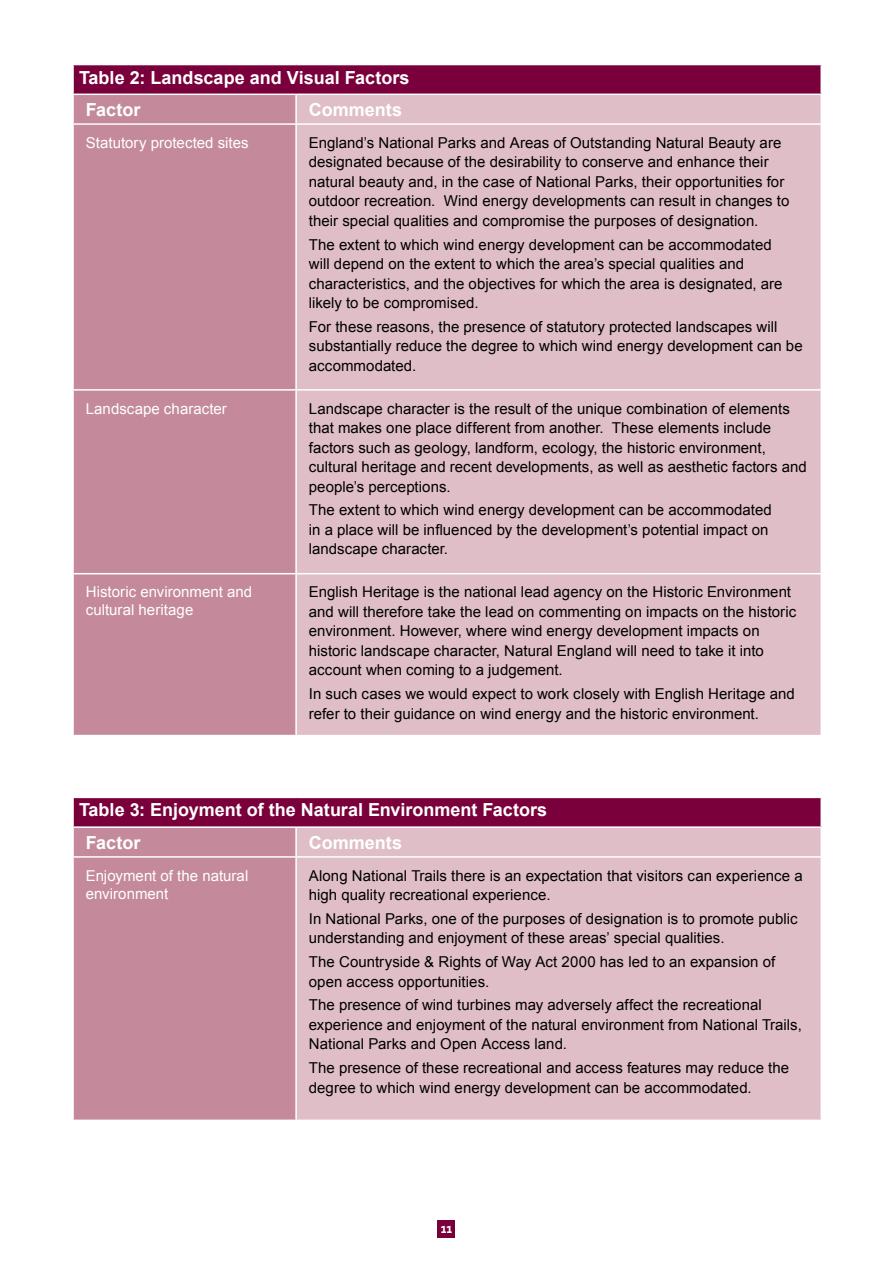
<style>
.page{position:relative;width:893px;height:1263px;background:#fff}
.page>*{position:absolute;margin:0;border:0;box-sizing:border-box;transform-origin:0 0}
.Body{font:700 18px "Arial";color:#fff}
.Body-2{font:15px/19.5px "Arial";letter-spacing:.005em;color:#000}
.Body-3{font:15px/18px "Arial";letter-spacing:.005em;color:#fff}
.t1{font:600 13.5px "Megano";color:#fff}
</style>
<div class="page">
<div style="left:438px;top:1220px;width:17px;height:17px;background:#7a003c"></div>
<div style="left:73px;top:65px;width:748px;height:29px;background:#7a003c"></div>
<div style="left:74px;top:95px;width:221px;height:640px;background:#c48a9c"></div>
<div style="left:297px;top:95px;width:523px;height:640px;background:#dfbec7"></div>
<hr style="left:72px;top:65px;width:2px;height:29px;background:#fff">
<hr style="left:820px;top:65px;width:2px;height:29px;background:#fff">
<hr style="left:72px;top:123px;width:224px;height:2px;background:#fff">
<hr style="left:296px;top:123px;width:526px;height:2px;background:#fff">
<hr style="left:72px;top:389px;width:224px;height:2px;background:#fff">
<hr style="left:296px;top:389px;width:526px;height:2px;background:#fff">
<hr style="left:72px;top:573px;width:224px;height:1px;background:#fff">
<hr style="left:296px;top:573px;width:526px;height:1px;background:#fff">
<div style="left:73px;top:797px;width:748px;height:30px;background:#7a003c"></div>
<div style="left:74px;top:828px;width:221px;height:291px;background:#c48a9c"></div>
<div style="left:297px;top:828px;width:523px;height:291px;background:#dfbec7"></div>
<hr style="left:72px;top:797px;width:224px;height:1px;background:#fff">
<hr style="left:72px;top:798px;width:2px;height:28px;background:#fff">
<hr style="left:296px;top:797px;width:526px;height:1px;background:#fff">
<hr style="left:820px;top:798px;width:2px;height:28px;background:#fff">
<hr style="left:72px;top:826px;width:224px;height:2px;background:#fff">
<hr style="left:296px;top:826px;width:526px;height:2px;background:#fff">
<hr style="left:72px;top:856px;width:224px;height:2px;background:#fff">
<hr style="left:296px;top:856px;width:526px;height:2px;background:#fff">
<p class="Body" style="left:79px;top:65px;width:332px">Table 2: Landscape and Visual Factors</p>
<p class="Body" style="left:86px;top:98px;width:56px">Factor</p>
<p class="Body" style="left:309px;top:98px;width:95px">Comments</p>
<p class="Body-3" style="left:86px;top:134px;width:164px">Statutory protected sites</p>
<p class="Body-2" style="left:309px;top:133px;width:482px">England’s National Parks and Areas of Outstanding Natural Beauty are designated because of the desirability to conserve and enhance their natural beauty and, in the case of National Parks, their opportunities for outdoor recreation. Wind energy developments can result in changes to their special qualities and compromise the purposes of designation.</p>
<p class="Body-2" style="left:309px;top:235px;width:475px">The extent to which wind energy development can be accommodated will depend on the extent to which the area’s special qualities and characteristics, and the objectives for which the area is designated, are likely to be compromised.</p>
<p class="Body-2" style="left:309px;top:317px;width:495px">For these reasons, the presence of statutory protected landscapes will substantially reduce the degree to which wind energy development can be accommodated.</p>
<p class="Body-3" style="left:86px;top:399px;width:143px">Landscape character</p>
<p class="Body-2" style="left:309px;top:399px;width:499px">Landscape character is the result of the unique combination of elements that makes one place different from another. These elements include factors such as geology, landform, ecology, the historic environment, cultural heritage and recent developments, as well as aesthetic factors and people’s perceptions.</p>
<p class="Body-2" style="left:309px;top:500px;width:464px">The extent to which wind energy development can be accommodated in a place will be influenced by the development’s potential impact on landscape character.</p>
<p class="Body-3" style="left:86px;top:583px;width:168px">Historic environment and cultural heritage</p>
<p class="Body-2" style="left:309px;top:582px;width:489px">English Heritage is the national lead agency on the Historic Environment and will therefore take the lead on commenting on impacts on the historic environment. However, where wind energy development impacts on historic landscape character, Natural England will need to take it into account when coming to a judgement.</p>
<p class="Body-2" style="left:309px;top:684px;width:487px">In such cases we would expect to work closely with English Heritage and refer to their guidance on wind energy and the historic environment.</p>
<p class="Body" style="left:79px;top:798px;width:470px">Table 3: Enjoyment of the Natural Environment Factors</p>
<p class="Body" style="left:86px;top:830px;width:56px">Factor</p>
<p class="Body" style="left:309px;top:830px;width:95px">Comments</p>
<p class="Body-3" style="left:86px;top:866px;width:164px">Enjoyment of the natural environment</p>
<p class="Body-2" style="left:309px;top:866px;width:495px">Along National Trails there is an expectation that visitors can experience a high quality recreational experience.</p>
<p class="Body-2" style="left:309px;top:909px;width:490px">In National Parks, one of the purposes of designation is to promote public understanding and enjoyment of these areas’ special qualities.</p>
<p class="Body-2" style="left:309px;top:952px;width:468px">The Countryside &amp; Rights of Way Act 2000 has led to an expansion of open access opportunities.</p>
<p class="Body-2" style="left:309px;top:995px;width:495px">The presence of wind turbines may adversely affect the recreational experience and enjoyment of the natural environment from National Trails,<br>National Parks and Open Access land.</p>
<p class="Body-2" style="left:309px;top:1058px;width:482px">The presence of these recreational and access features may reduce the degree to which wind energy development can be accommodated.</p>
<p class="t1" style="left:441px;top:1220px;width:13px">11</p>
</div>
